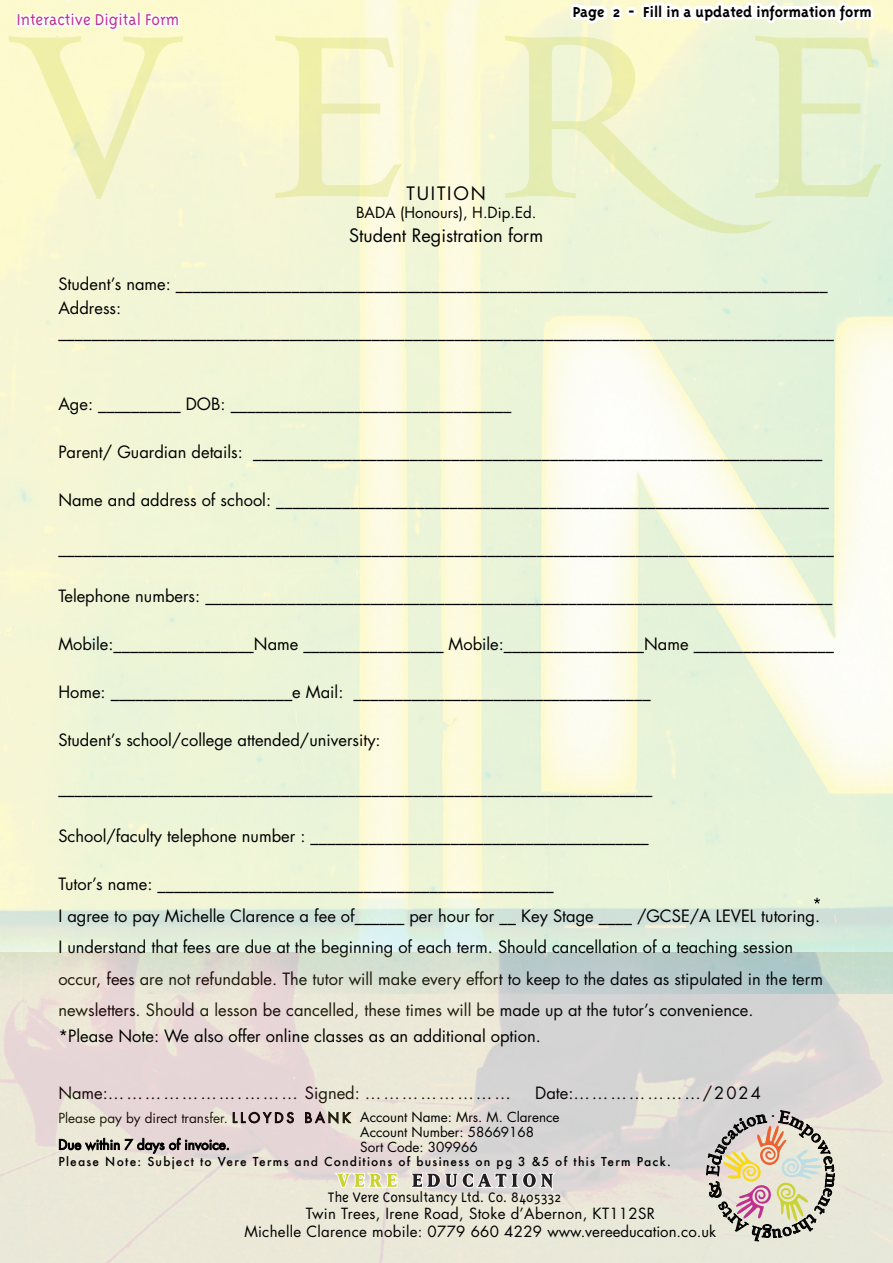
<style>
.page{position:relative;width:893px;height:1263px;background:#fff}
.page>*{position:absolute;margin:0;border:0;box-sizing:border-box;transform-origin:0 0}
.t1{font:18px "Futura";color:#000}
.t2{font:300 18px "Triplex";color:#bf318f}
.t3{font:18px "Futura";letter-spacing:.1em;color:#000}
.t4{font:700 17.85px "Californian FB";color:#000}
.t5{font:16.5px/31.5px "Futura";color:#000}
.t6{font:700 16.5px "Triplex";color:#000}
.t7{font:16.5px "Futura";letter-spacing:.06em;color:#000}
.t8{font:300 15.75px "Triplex";color:#000}
.t9{font:15px/18px "Futura";letter-spacing:.02em;color:#000;text-align:center}
.t10{font:15px "Futura";color:#000}
.t11{font:13.5px/15px "Futura";color:#000}
.t12{font:500 12px "Futura";letter-spacing:.1em;color:#000}
</style>
<div class="page">
<img style="left:0;top:952px;width:893px;height:311px">
<svg style="left:814px;top:898px;width:6px;height:6px"></svg>
<svg style="left:568px;top:0;width:59px;height:26px"></svg>
<div style="left:626px;top:7px;width:11px;height:8px;border:6px solid #fff"></div>
<svg style="left:638px;top:0;width:239px;height:28px"></svg>
<svg style="left:9px;top:36px;width:873px;height:197px;fill:#f2f5d5"></svg>
<svg style="left:407px;top:1172px;width:149px;height:19px"></svg>
<svg style="left:334px;top:1172px;width:65px;height:17px"></svg>
<svg style="left:59px;top:1138px;width:170px;height:15px"></svg>
<div style="left:16px;top:13px;width:5px;height:14px;border:3px solid #fff"></div>
<div style="left:137px;top:11px;width:4px;height:16px;border:3px solid #fff"></div>
<svg style="left:17px;top:12px;width:164px;height:20px"></svg>
<svg style="left:706px;top:1110px;width:129px;height:132px"></svg>
<p class="t2" style="left:16px;top:10px;width:164px">Interactive Digital Form</p>
<p class="t6" style="left:573px;top:2px;width:300px">Page 2 - Fill in a updated information form</p>
<p class="t3" style="left:407px;top:181px;width:81px">TUITION</p>
<p class="t10" style="left:356px;top:202px;width:182px">BADA (Honours), H.Dip.Ed.</p>
<p class="t1" style="left:349px;top:223px;width:196px">Student Registration form</p>
<p class="t5" style="left:58px;top:272px;width:777px;line-height:24px">Student’s name: _______________________________________________________________________________<br>Address: ______________________________________________________________________________________________</p>
<p class="t5" style="left:58px;top:388px;width:454px">Age: __________ DOB: __________________________________</p>
<p class="t5" style="left:58px;top:436px;width:765px">Parent/ Guardian details: _____________________________________________________________________</p>
<p class="t5" style="left:58px;top:484px;width:772px">Name and address of school: ___________________________________________________________________</p>
<p class="t5" style="left:58px;top:532px;width:777px">______________________________________________________________________________________________</p>
<p class="t5" style="left:58px;top:580px;width:776px">Telephone numbers: ____________________________________________________________________________</p>
<p class="t5" style="left:58px;top:628px;width:777px">Mobile:_________________Name _________________ Mobile:_________________Name _________________</p>
<p class="t5" style="left:58px;top:676px;width:594px">Home: ______________________e Mail: ____________________________________</p>
<p class="t5" style="left:58px;top:724px;width:324px">Student’s school/college attended/university:</p>
<p class="t5" style="left:58px;top:772px;width:595px">________________________________________________________________________</p>
<p class="t5" style="left:58px;top:820px;width:592px">School/faculty telephone number : _________________________________________</p>
<p class="t5" style="left:58px;top:868px;width:766px">Tutor’s name: ________________________________________________<br>I agree to pay Michelle Clarence a fee of______ per hour for __ Key Stage ____ /GCSE/A LEVEL tutoring.<br>I understand that fees are due at the beginning of each term. Should cancellation of a teaching session occur, fees are not refundable. The tutor will make every effort to keep to the dates as stipulated in the term newsletters. Should a lesson be cancelled, these times will be made up at the tutor’s convenience.</p>
<p class="t5" style="left:58px;top:1020px;width:484px">*Please Note: We also offer online classes as an additional option.</p>
<p class="t5" style="left:58px;top:1077px;width:454px">Name:………………….……… Signed: ……………………</p>
<p class="t7" style="left:535px;top:1081px;width:227px">Date:…………………/2024</p>
<p class="t11" style="left:58px;top:1110px;width:294px">Please pay by direct transfer. L L O Y D S B A N K</p>
<p class="t4" style="left:771px;top:1101px;width:6px">.</p>
<p class="t11" style="left:360px;top:1109px;width:201px">Account Name: Mrs. M. Clarence<br>Account Number: 58669168</p>
<p class="t11" style="left:58px;top:1137px;width:173px">Due within 7 days of invoice.</p>
<p class="t11" style="left:360px;top:1139px;width:119px">Sort Code: 309966</p>
<p class="t8" style="left:328px;top:1188px;width:235px">The Vere Consultancy Ltd. Co. 8405332</p>
<p class="t12" style="left:58px;top:1153px;width:614px">Please Note: Subject to Vere Terms and Conditions of business on pg 3 &amp;5 of this Term Pack.</p>
<p class="t9" style="left:244px;top:1204px;width:473px">Twin Trees, Irene Road, Stoke d’Abernon, KT112SR<br>Michelle Clarence mobile: 0779 660 4229 www.vereeducation.co.uk</p>
</div>
